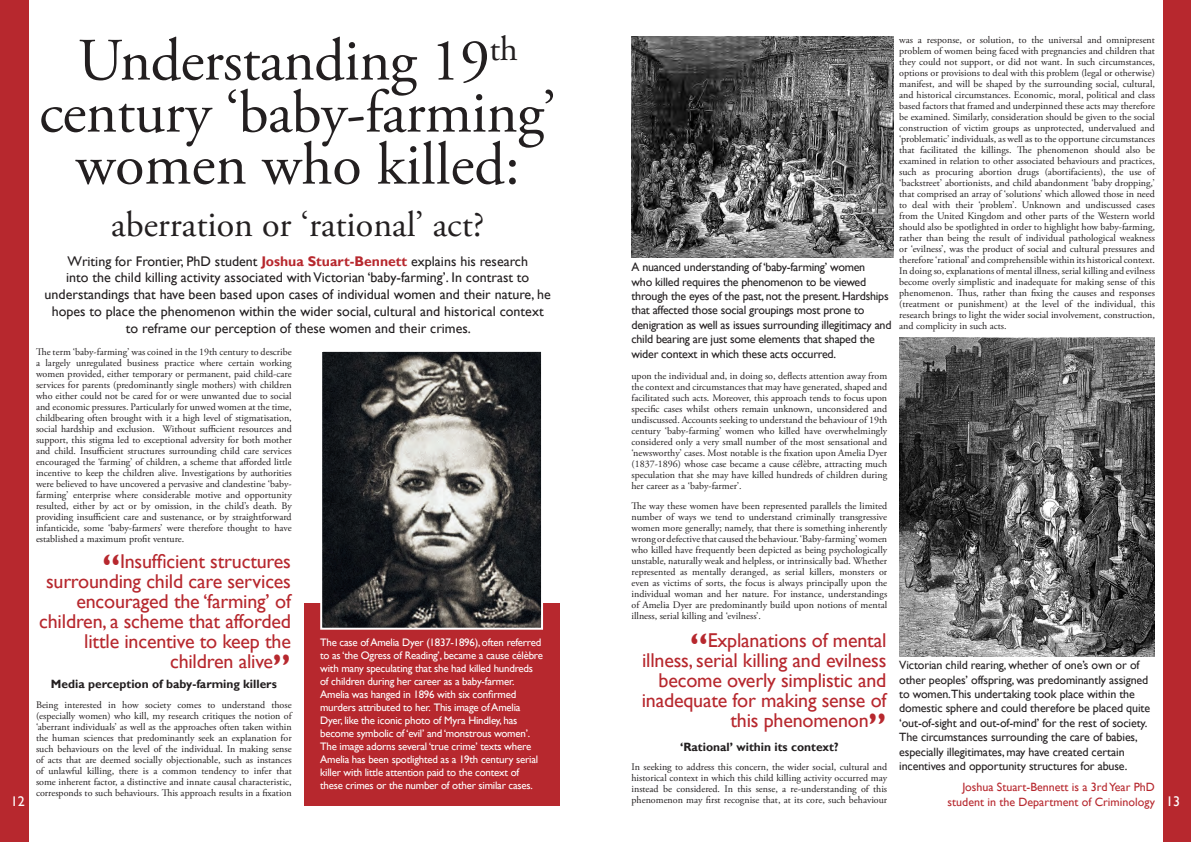
<style>
.page{position:relative;width:1191px;height:842px;background:#fff}
.page>*{position:absolute;margin:0;border:0;box-sizing:border-box;transform-origin:0 0}
.t1{font:60px/52px "Adobe Garamond Pro";letter-spacing:-.01em;color:#231f20;text-align:center}
.t2{font:36px "Adobe Garamond Pro";color:#231f20}
.t3{font:20px/20px "Gill Sans";letter-spacing:-.01em;color:#b7282e;text-align:right}
.t4{font:14px/16.8px "Gill Sans";color:#231f20;text-align:center}
.t5{font:14px "Gill Sans";color:#fff}
.t6{font:12px/14.4px "Gill Sans";letter-spacing:-.02em;color:#231f20}
.t7{font:12px/14.4px "Gill Sans";color:#b7282e;text-align:right}
.t8{font:700 12px "Gill Sans";color:#231f20}
.t9{font:10.9px/13.1px "Gill Sans";letter-spacing:-.02em;color:#fff}
.t10{font:10px/11px "Adobe Garamond Pro";color:#231f20;text-align:justify}
.s1{font-weight:700;color:#b7282e}
.s2{font-weight:700;font-size:32px}
</style>
<div class="page">
<div style="left:1162px;top:0;width:29px;height:842px;background:#b7282e"></div>
<div style="left:304px;top:604px;width:255px;height:202px;background:#b7282e"></div>
<div style="left:0;top:0;width:28px;height:842px;background:#b7282e"></div>
<img style="left:323px;top:353px;width:217px;height:274px">
<div style="left:320px;top:350px;width:223px;height:280px;border:2px solid #fff"></div>
<img style="left:899px;top:337px;width:256px;height:320px">
<img style="left:631px;top:36px;width:262px;height:221px">
<h1 class="t1" style="left:39px;top:37px;width:519px">Understanding 19<sup>th </sup>century ‘baby-farming’ women who killed:</h1>
<h2 class="t2" style="left:111px;top:202px;width:375px">aberration or ‘rational’ act?</h2>
<p class="t10" style="left:899px;top:35px;width:257px">was a response, or solution, to the universal and omnipresent problem of women being faced with pregnancies and children that they could not support, or did not want. In such circumstances, options or provisions to deal with this problem (legal or otherwise) manifest, and will be shaped by the surrounding social, cultural, and historical circumstances. Economic, moral, political and class based factors that framed and underpinned these acts may therefore be examined. Similarly, consideration should be given to the social construction of victim groups as unprotected, undervalued and ‘problematic’ individuals, as well as to the opportune circumstances that facilitated the killings. The phenomenon should also be examined in relation to other associated behaviours and practices, such as procuring abortion drugs (abortifacients), the use of ‘backstreet’ abortionists, and child abandonment ‘baby dropping,’ that comprised an array of ‘solutions’ which allowed those in need to deal with their ‘problem’. Unknown and undiscussed cases from the United Kingdom and other parts of the Western world should also be spotlighted in order to highlight how baby-farming, rather than being the result of individual pathological weakness or ‘evilness’, was the product of social and cultural pressures and therefore ‘rational’ and comprehensible within its historical context.<br>In doing so, explanations of mental illness, serial killing and evilness become overly simplistic and inadequate for making sense of this phenomenon. Thus, rather than fixing the causes and responses (treatment or punishment) at the level of the individual, this research brings to light the wider social involvement, construction, and complicity in such acts.</p>
<p class="t4" style="left:45px;top:253px;width:508px">Writing for Frontier, PhD student <span class="s1">Joshua Stuart-Bennett</span> explains his research<br>into the child killing activity associated with Victorian ‘baby-farming’. In contrast to understandings that have been based upon cases of individual women and their nature, he hopes to place the phenomenon within the wider social, cultural and historical context to reframe our perception of these women and their crimes.</p>
<p class="t6" style="left:631px;top:260px;width:261px">A nuanced understanding of ‘baby-farming’ women<br>who killed requires the phenomenon to be viewed through the eyes of the past, not the present. Hardships that affected those social groupings most prone to denigration as well as issues surrounding illegitimacy and child bearing are just some elements that shaped the wider context in which these acts occurred.</p>
<p class="t10" style="left:36px;top:346px;width:257px">The term ‘baby-farming’ was coined in the 19th century to describe a largely unregulated business practice where certain working women provided, either temporary or permanent, paid child-care services for parents (predominantly single mothers) with children who either could not be cared for or were unwanted due to social and economic pressures. Particularly for unwed women at the time, childbearing often brought with it a high level of stigmatisation, social hardship and exclusion. Without sufficient resources and support, this stigma led to exceptional adversity for both mother and child. Insufficient structures surrounding child care services encouraged the ‘farming’ of children, a scheme that afforded little incentive to keep the children alive. Investigations by authorities were believed to have uncovered a pervasive and clandestine ‘baby&shy;farming’ enterprise where considerable motive and opportunity resulted, either by act or by omission, in the child’s death. By providing insufficient care and sustenance, or by straightforward infanticide, some ‘baby-farmers’ were therefore thought to have established a maximum profit venture.</p>
<p class="t10" style="left:631px;top:371px;width:257px">upon the individual and, in doing so, deflects attention away from the context and circumstances that may have generated, shaped and facilitated such acts. Moreover, this approach tends to focus upon specific cases whilst others remain unknown, unconsidered and undiscussed. Accounts seeking to understand the behaviour of 19th century ‘baby-farming’ women who killed have overwhelmingly considered only a very small number of the most sensational and ‘newsworthy’ cases. Most notable is the fixation upon Amelia Dyer (1837-1896) whose case became a cause célèbre, attracting much speculation that she may have killed hundreds of children during her career as a ‘baby-farmer’.</p>
<p class="t10" style="left:631px;top:500px;width:257px">The way these women have been represented parallels the limited number of ways we tend to understand criminally transgressive women more generally; namely, that there is something inherently wrong or defective that caused the behaviour. ‘Baby-farming’ women who killed have frequently been depicted as being psychologically unstable, naturally weak and helpless, or intrinsically bad. Whether represented as mentally deranged, as serial killers, monsters or even as victims of sorts, the focus is always principally upon the individual woman and her nature. For instance, understandings of Amelia Dyer are predominantly build upon notions of mental illness, serial killing and ‘evilness’.</p>
<h3 class="t3" style="left:39px;top:552px;width:253px"><span class="s2">“</span>Insufficient structures surrounding child care services encouraged the ‘farming’ of children, a scheme that afforded little incentive to keep the children alive<span class="s2">”</span></h3>
<h3 class="t3" style="left:641px;top:630px;width:246px"><span class="s2">“</span>Explanations of mental illness, serial killing and evilness become overly simplistic and inadequate for making sense of this phenomenon<span class="s2">”</span></h3>
<p class="t9" style="left:320px;top:636px;width:224px">The case of Amelia Dyer (1837-1896), often referred to as ‘the Ogress of Reading’, became a cause célèbre with many speculating that she had killed hundreds of children during her career as a baby-farmer.<br>Amelia was hanged in 1896 with six confirmed murders attributed to her. This image of Amelia Dyer, like the iconic photo of Myra Hindley, has become symbolic of ‘evil’ and ‘monstrous women’.<br>The image adorns several ‘true crime’ texts where Amelia has been spotlighted as a 19th century serial killer with little attention paid to the context of these crimes or the number of other similar cases.</p>
<p class="t6" style="left:899px;top:658px;width:252px">Victorian child rearing, whether of one’s own or of other peoples’ offspring, was predominantly assigned to women.This undertaking took place within the domestic sphere and could therefore be placed quite ‘out-of-sight and out-of-mind’ for the rest of society.<br>The circumstances surrounding the care of babies, especially illegitimates, may have created certain incentives and opportunity structures for abuse.</p>
<p class="t8" style="left:51px;top:677px;width:227px">Media perception of baby-farming killers</p>
<p class="t10" style="left:36px;top:699px;width:257px">Being interested in how society comes to understand those (especially women) who kill, my research critiques the notion of ‘aberrant individuals’ as well as the approaches often taken within the human sciences that predominantly seek an explanation for such behaviours on the level of the individual. In making sense of acts that are deemed socially objectionable, such as instances of unlawful killing, there is a common tendency to infer that some inherent factor, a distinctive and innate causal characteristic, corresponds to such behaviours. This approach results in a fixation</p>
<p class="t8" style="left:680px;top:740px;width:160px">‘Rational’ within its context?</p>
<p class="t10" style="left:631px;top:762px;width:257px">In seeking to address this concern, the wider social, cultural and historical context in which this child killing activity occurred may instead be considered. In this sense, a re-understanding of this phenomenon may first recognise that, at its core, such behaviour</p>
<p class="t7" style="left:947px;top:780px;width:209px">Joshua Stuart-Bennett is a 3rd Year PhD student in the Department of Criminology</p>
<h3 class="t5" style="left:11px;top:793px;width:15px">12</h3>
<h3 class="t5" style="left:1166px;top:793px;width:15px">13</h3>
</div>
